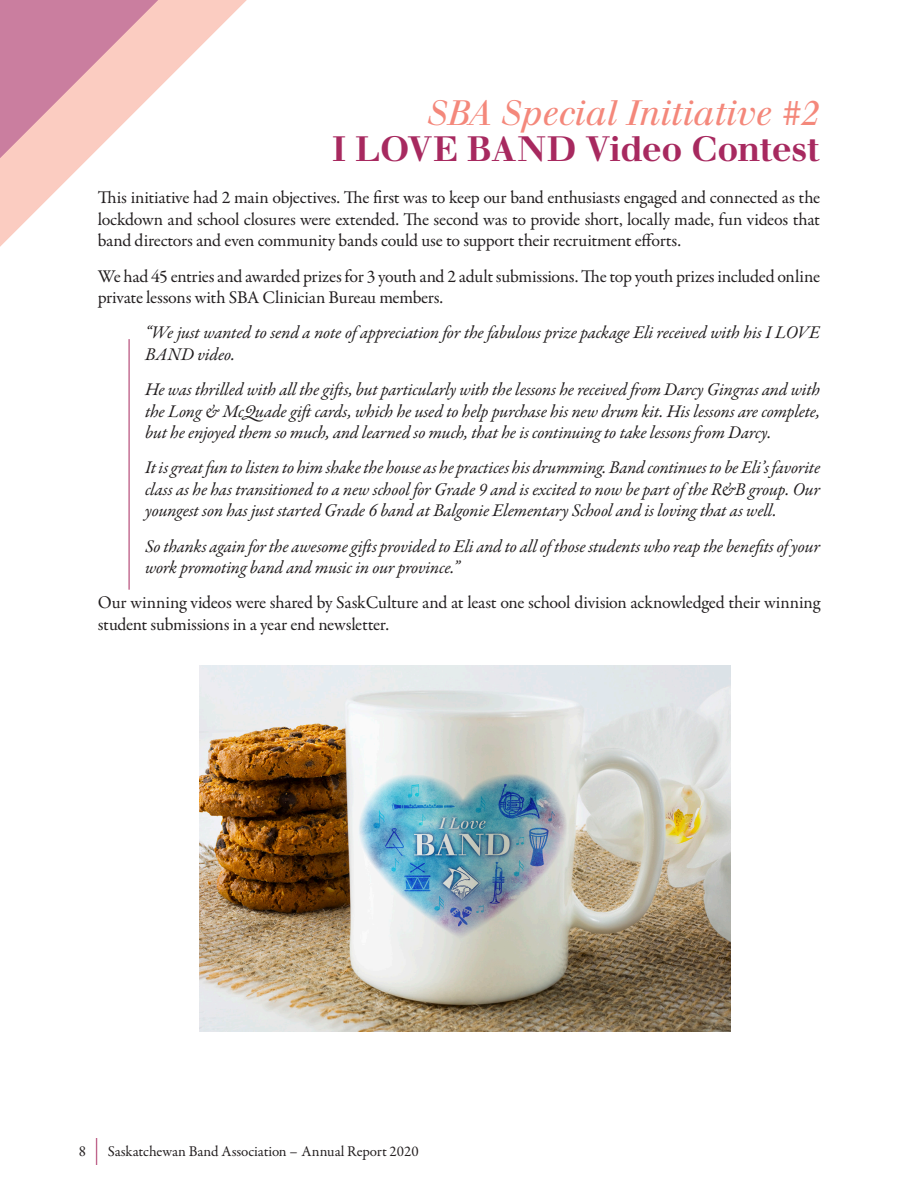
<style>
.page{position:relative;width:918px;height:1188px;background:#fff}
.page>*{position:absolute;margin:0;border:0;box-sizing:border-box;transform-origin:0 0}
.t1{font:italic 34.5px "Justus";color:#f4887b}
.t2{font:700 34.5px "Justus";letter-spacing:-.015em;color:#a7295f}
.t3{font:italic 18px/21.6px "Garamond Premr Pro";letter-spacing:-.01em;color:#231f20}
.t4{font:18px/21.6px "Garamond Premr Pro";letter-spacing:-.015em;color:#231f20}
.t5{font:15px "Garamond Premr Pro";letter-spacing:-.005em;color:#231f20}
.s1{font-family:"Mission Gothic";font-weight:300;font-size:30px;color:#a7295f}
</style>
<div class="page">
<svg style="left:0;top:0;width:247px;height:570px"></svg>
<hr style="left:129px;top:339px;width:1px;height:251px;background:#a7295f">
<img style="left:200px;top:665px;width:530px;height:366px">
<p class="t1" style="left:427px;top:93px;width:394px">SBA Special Initiative #2</p>
<p class="t2" style="left:332px;top:128px;width:490px">I LOVE BAND Video Contest</p>
<p class="t4" style="left:98px;top:187px;width:724px;text-align:justify">This initiative had 2 main objectives. The first was to keep our band enthusiasts engaged and connected as the lockdown and school closures were extended. The second was to provide short, locally made, fun videos that band directors and even community bands could use to support their recruitment efforts.</p>
<p class="t4" style="left:98px;top:266px;width:724px">We had 45 entries and awarded prizes for 3 youth and 2 adult submissions. The top youth prizes included online private lessons with SBA Clinician Bureau members.</p>
<p class="t3" style="left:145px;top:323px;width:677px">“We just wanted to send a note of appreciation for the fabulous prize package Eli received with his I LOVE<br>BAND video.</p>
<p class="t3" style="left:145px;top:379px;width:677px;text-align:justify">He was thrilled with all the gifts, but particularly with the lessons he received from Darcy Gingras and with the Long &amp; McQuade gift cards, which he used to help purchase his new drum kit. His lessons are complete, but he enjoyed them so much, and learned so much, that he is continuing to take lessons from Darcy.</p>
<p class="t3" style="left:145px;top:458px;width:677px;text-align:justify">It is great fun to listen to him shake the house as he practices his drumming. Band continues to be Eli’s favorite class as he has transitioned to a new school for Grade 9 and is excited to now be part of the R&amp;B group. Our youngest son has just started Grade 6 band at Balgonie Elementary School and is loving that as well.</p>
<p class="t3" style="left:145px;top:536px;width:677px">So thanks again for the awesome gifts provided to Eli and to all of those students who reap the benefits of your work promoting band and music in our province.”</p>
<p class="t4" style="left:98px;top:592px;width:724px">Our winning videos were shared by SaskCulture and at least one school division acknowledged their winning student submissions in a year end newsletter.</p>
<p class="t5" style="left:79px;top:1142px;width:342px">8 <span class="s1">|</span> Saskatchewan Band Association – Annual Report 2020</p>
</div>
